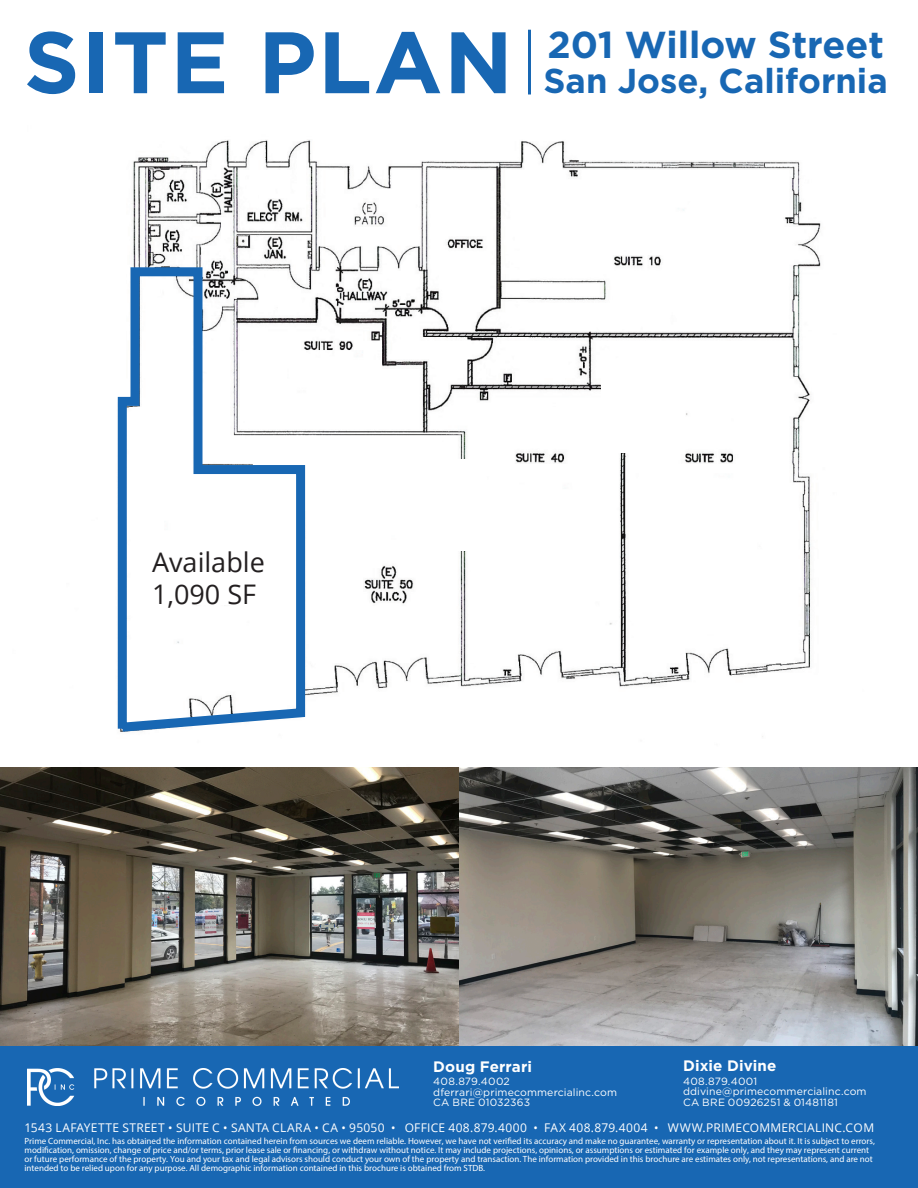
<style>
.page{position:relative;width:918px;height:1188px;background:#fff}
.page>*{position:absolute;margin:0;border:0;box-sizing:border-box;transform-origin:0 0}
.t1{font:700 87px "Gotham";letter-spacing:.02em;color:#1867b3}
.t2{font:700 37.5px "Gotham";color:#1867b3}
.t3{font:700 34.5px "Gotham";color:#1867b3}
.t4{font:27px "Open Sans";color:#231f20}
.t5{font:700 15.15px "Gotham";letter-spacing:.01em;color:#fff}
.t6{font:12px "Open Sans";letter-spacing:.025em;color:#fff}
.t7{font:10.5px "Gotham";letter-spacing:.015em;color:#fff}
.t8{font:9px/9px "Myriad Pro";color:#fff}
.s1{font-family:"Gotham Narrow";font-weight:300}
</style>
<div class="page">
<img style="left:133px;top:140px;width:688px;height:597px">
<div style="left:0;top:1046px;width:918px;height:142px;background:#1867b3"></div>
<div style="left:253px;top:460px;width:215px;height:51px;background:#fff"></div>
<div style="left:440px;top:470px;width:43px;height:81px;background:#fff"></div>
<div style="left:601px;top:371px;width:44px;height:82px;background:#fff"></div>
<img style="left:28px;top:1068px;width:370px;height:38px">
<div style="left:483px;top:494px;width:76px;height:34px;background:#fff"></div>
<hr style="left:528px;top:30px;width:3px;height:64px;background:#1867b3">
<img style="left:0;top:767px;width:918px;height:279px">
<svg style="left:117px;top:263px;width:193px;height:474px"></svg>
<div style="left:152px;top:551px;width:119px;height:54px;background:#fff"></div>
<p class="t1" style="left:24px;top:12px;width:491px">SITE PLAN</p>
<p class="t2" style="left:547px;top:23px;width:338px">201 Willow Street</p>
<p class="t3" style="left:544px;top:61px;width:346px">San Jose, California</p>
<p class="t4" style="left:152px;top:544px;width:114px">Available</p>
<p class="t4" style="left:152px;top:576px;width:106px">1,090 SF</p>
<p class="t5" style="left:683px;top:1057px;width:95px">Dixie Divine</p>
<p class="t7" style="left:683px;top:1075px;width:76px">408.879.4001</p>
<p class="t7" style="left:683px;top:1086px;width:185px">ddivine@primecommercialinc.com</p>
<p class="t7" style="left:683px;top:1096px;width:156px">CA BRE 00926251 &amp; 01481181</p>
<p class="t5" style="left:433px;top:1058px;width:100px">Doug Ferrari</p>
<p class="t7" style="left:433px;top:1076px;width:78px">408.879.4002</p>
<p class="t7" style="left:433px;top:1086px;width:185px">dferrari@primecommercialinc.com</p>
<p class="t7" style="left:433px;top:1096px;width:98px">CA BRE 01032363</p>
<p class="t6" style="left:25px;top:1120px;width:851px">1543 LAFAYETTE STREET <span class="s1">•</span> SUITE C <span class="s1">•</span> SANTA CLARA <span class="s1">•</span> CA <span class="s1">•</span> 95050 <span class="s1">•</span> OFFICE 408.879.4000 <span class="s1">•</span> FAX 408.879.4004 <span class="s1">•</span> WWW.PRIMECOMMERCIALINC.COM</p>
<p class="t8" style="left:25px;top:1137px;width:852px">Prime Commercial, Inc. has obtained the information contained herein from sources we deem reliable. However, we have not verified its accuracy and make no guarantee, warranty or representation about it. It is subject to errors, modification, omission, change of price and/or terms, prior lease sale or financing, or withdraw without notice. It may include projections, opinions, or assumptions or estimated for example only, and they may represent current or future performance of the property. You and your tax and legal advisors should conduct your own of the property and transaction. The information provided in this brochure are estimates only, not representations, and are not intended to be relied upon for any purpose. All demographic information contained in this brochure is obtained from STDB.</p>
</div>
